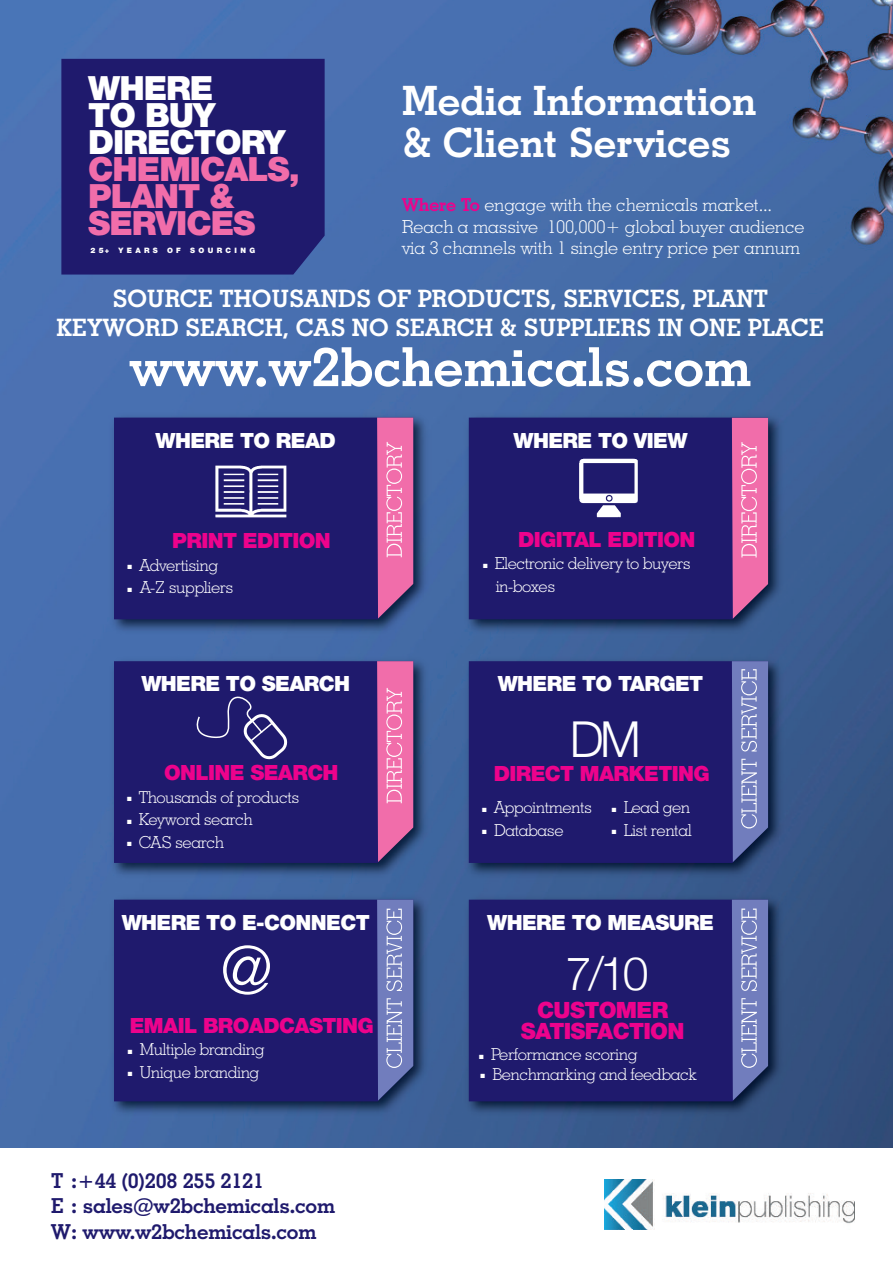
<style>
.page{position:relative;width:893px;height:1263px;background:#fff}
.page>*{position:absolute;margin:0;border:0;box-sizing:border-box;transform-origin:0 0}
.t1{font:300 66.45px "Helvetica Neue";color:#fff}
.t2{font:700 54px "Geometric Slab 703 BT";color:#fff}
.t3{font:300 49.5px "Helvetica Neue";color:#fff}
.t4{font:300 46.5px "Helvetica Neue";color:#fff}
.t5{font:700 40.5px/42px "Geometric Slab 703 BT";color:#fff}
.t6{font:900 33.45px/26.8px "Helvetica Neue CE";letter-spacing:-.03em;color:#f16daa}
.t7{font:900 33.45px/26.8px "Helvetica Neue CE";letter-spacing:-.03em;color:#fff}
.t8{font:700 24px/28.8px "Geometric Slab 703 BT";color:#fff;text-align:center}
.t9{font:900 22.5px/21px "Helvetica Neue CE";letter-spacing:-.03em;color:#ed028c;text-align:center}
.t10{font:900 21px "Helvetica Neue CE";letter-spacing:-.03em;color:#fff}
.t11{font:900 21px "Helvetica Neue CE";letter-spacing:-.03em;color:#ed028c}
.t12{font:700 20.7px/25.5px "Geometric Slab 703 BT";letter-spacing:-.01em;color:#1f1a6d}
.t13{font:300 18px/21.6px "Geometric Slab 703 BT";letter-spacing:-.01em;color:#fff}
.t14{font:300 16.5px/22.5px "Geometric Slab 703 BT";letter-spacing:-.03em;color:#fff}
.t15{font:900 7.5px "Helvetica Neue CE";letter-spacing:.45em;color:#fff}
.s1{font-weight:700;color:#ed028c}
</style>
<div class="page">
<img style="left:0;top:0;width:893px;height:1148px">
<div style="left:61px;top:59px;width:264px;height:216px;background:#1f1a6d"></div>
<img style="left:107px;top:411px;width:326px;height:228px">
<div style="left:114px;top:418px;width:299px;height:201px;background:#1f1a6d"></div>
<svg style="left:377px;top:418px;width:36px;height:200px;background:#dd70a9"></svg>
<img style="left:216px;top:466px;width:71px;height:51px">
<img style="left:462px;top:411px;width:325px;height:228px">
<div style="left:469px;top:418px;width:263px;height:201px;background:#1f1a6d"></div>
<svg style="left:732px;top:418px;width:36px;height:201px;background:#dd70a8"></svg>
<img style="left:107px;top:654px;width:326px;height:228px">
<div style="left:114px;top:661px;width:299px;height:202px;background:#1f1a6d"></div>
<svg style="left:377px;top:661px;width:36px;height:201px;background:#dd70a8"></svg>
<img style="left:462px;top:654px;width:325px;height:228px">
<div style="left:469px;top:661px;width:299px;height:202px;background:#1f1a6d"></div>
<svg style="left:732px;top:661px;width:36px;height:201px;background:#7480b9"></svg>
<img style="left:107px;top:893px;width:326px;height:228px">
<div style="left:114px;top:900px;width:299px;height:201px;background:#1f1a6d"></div>
<svg style="left:377px;top:900px;width:36px;height:200px;background:#7480ba"></svg>
<img style="left:462px;top:893px;width:325px;height:228px">
<div style="left:469px;top:900px;width:299px;height:201px;background:#1f1a6d"></div>
<svg style="left:732px;top:900px;width:36px;height:200px;background:#7480b9"></svg>
<img style="left:576px;top:455px;width:65px;height:66px">
<svg style="left:188px;top:689px;width:100px;height:72px;background:#312d79"></svg>
<img style="left:605px;top:1180px;width:249px;height:49px">
<h3 class="t7" style="left:88px;top:78px;width:199px">WHERE<br>TO BUY<br>DIRECTORY</h3>
<h3 class="t6" style="left:88px;top:158px;width:213px">CHEMICALS,<br>PLANT &amp;<br>SERVICES</h3>
<p class="t15" style="left:91px;top:248px;width:166px">25+ YEARS OF SOURCING</p>
<h3 class="t5" style="left:402px;top:84px;width:356px">Media Information &amp; Client Services</h3>
<p class="t13" style="left:402px;top:196px;width:404px"><span class="s1">Where To</span> engage with the chemicals market...<br>Reach a massive 100,000+ global buyer audience via 3 channels with 1 single entry price per annum</p>
<h3 class="t8" style="left:57px;top:286px;width:769px">SOURCE THOUSANDS OF PRODUCTS, SERVICES, PLANT<br>KEYWORD SEARCH, CAS NO SEARCH &amp; SUPPLIERS IN ONE PLACE</h3>
<h2 class="t2" style="left:129px;top:347px;width:623px">www.w2bchemicals.com</h2>
<p class="t10" style="left:156px;top:433px;width:182px">WHERE TO READ</p>
<p class="t10" style="left:513px;top:433px;width:176px">WHERE TO VIEW</p>
<p class="t11" style="left:172px;top:533px;width:160px">PRINT EDITION</p>
<p class="t14" style="left:127px;top:555px;width:92px">■ Advertising</p>
<p class="t14" style="left:127px;top:578px;width:108px">■ A-Z suppliers</p>
<p class="t11" style="left:518px;top:531px;width:179px">DIGITAL EDITION</p>
<p class="t14" style="left:496px;top:553px;width:197px;text-indent:-13px">■ Electronic delivery to buyers in-boxes</p>
<p class="t10" style="left:141px;top:676px;width:210px">WHERE TO SEARCH</p>
<p class="t10" style="left:498px;top:676px;width:207px">WHERE TO TARGET</p>
<h3 class="t3" style="left:570px;top:709px;width:72px">DM</h3>
<p class="t11" style="left:164px;top:765px;width:176px">ONLINE SEARCH</p>
<p class="t14" style="left:127px;top:787px;width:174px">■ Thousands of products</p>
<p class="t14" style="left:127px;top:810px;width:127px">■ Keyword search</p>
<p class="t14" style="left:127px;top:832px;width:99px">■ CAS search</p>
<p class="t11" style="left:494px;top:766px;width:218px">DIRECT MARKETING</p>
<p class="t14" style="left:482px;top:798px;width:111px">■ Appointments</p>
<p class="t14" style="left:482px;top:820px;width:83px">■ Database</p>
<p class="t14" style="left:612px;top:798px;width:80px">■ Lead gen</p>
<p class="t14" style="left:612px;top:820px;width:81px">■ List rental</p>
<p class="t10" style="left:122px;top:915px;width:249px">WHERE TO E-CONNECT</p>
<p class="t10" style="left:487px;top:915px;width:228px">WHERE TO MEASURE</p>
<h1 class="t1" style="left:220px;top:929px;width:55px">@</h1>
<h3 class="t4" style="left:566px;top:945px;width:84px">7/10</h3>
<h3 class="t9" style="left:521px;top:1001px;width:165px">CUSTOMER<br>SATISFACTION</h3>
<p class="t14" style="left:479px;top:1045px;width:160px">■ Performance scoring</p>
<p class="t14" style="left:480px;top:1064px;width:218px">■ Benchmarking and feedback</p>
<p class="t11" style="left:130px;top:1018px;width:246px">EMAIL BROADCASTING</p>
<p class="t14" style="left:128px;top:1040px;width:138px">■ Multiple branding</p>
<p class="t14" style="left:128px;top:1062px;width:133px">■ Unique branding</p>
<p class="t12" style="left:51px;top:1170px;width:286px">T :+44 (0)208 255 2121<br>E : sales@w2bchemicals.com<br>W: www.w2bchemicals.com</p>
</div>
